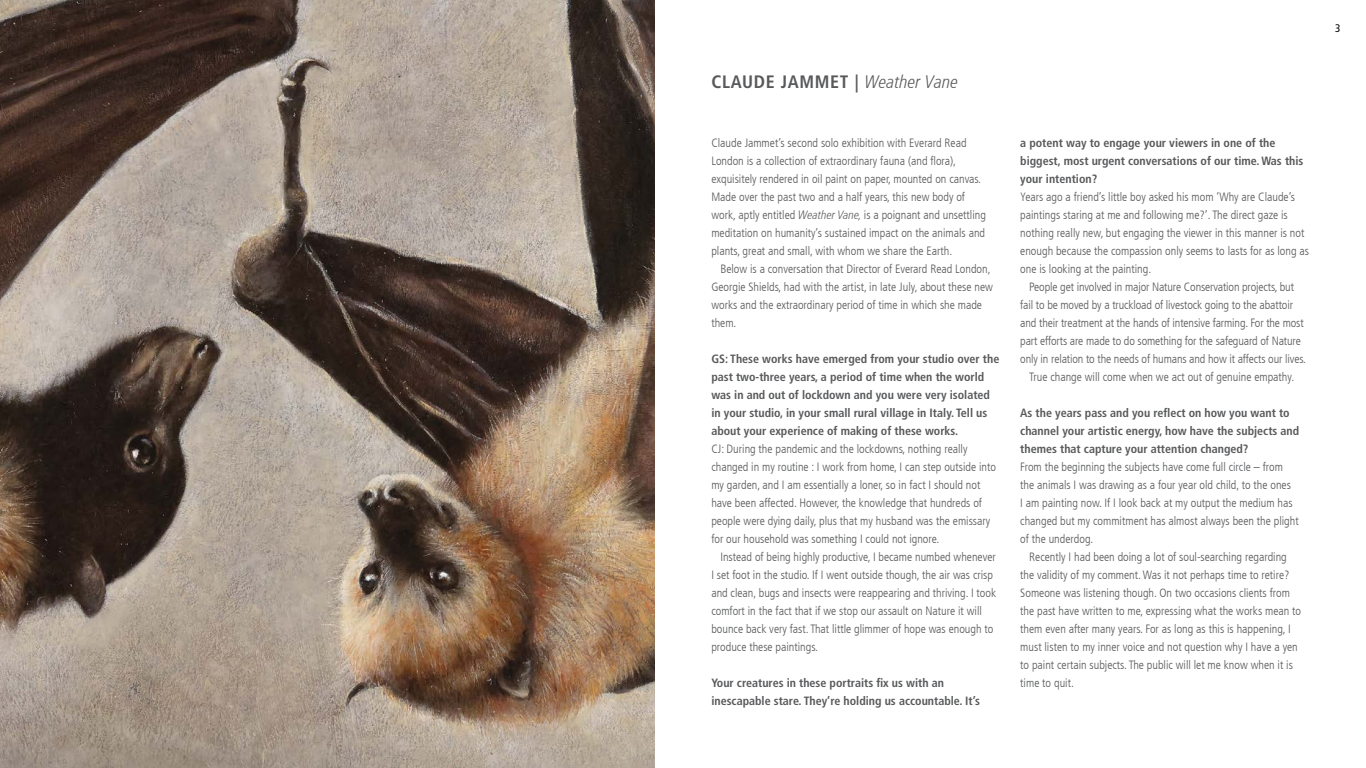
<style>
.page{position:relative;width:1366px;height:768px;background:#fff}
.page>*{position:absolute;margin:0;border:0;box-sizing:border-box;transform-origin:0 0}
.t1{font:700 condensed 18px "Frutiger LT Com";letter-spacing:.04em;color:#58595b}
.t2{font:300 condensed 12px/18px "Frutiger LT Com";color:#58595b}
.t3{font:700 condensed 12px/18px "Frutiger LT Com";color:#58595b}
.t4{font:condensed 11px "Frutiger LT Com";color:#000}
.s1{font-weight:300;font-style:italic}
.s2{font-style:italic}
</style>
<div class="page">
<img style="left:0;top:0;width:655px;height:768px">
<h1 class="t1" style="left:711px;top:71px;width:248px">CLAUDE JAMMET | <span class="s1">Weather Vane</span></h1>
<p class="t2" style="left:711px;top:134px;width:276px">Claude Jammet’s second solo exhibition with Everard Read London is a collection of extraordinary fauna (and flora), exquisitely rendered in oil paint on paper, mounted on canvas.<br>Made over the past two and a half years, this new body of work, aptly entitled <span class="s2">Weather Vane,</span> is a poignant and unsettling meditation on humanity’s sustained impact on the animals and plants, great and small, with whom we share the Earth.</p>
<p class="t2" style="left:711px;top:260px;width:283px;text-indent:9px">Below is a conversation that Director of Everard Read London, Georgie Shields, had with the artist, in late July, about these new works and the extraordinary period of time in which she made them.</p>
<p class="t3" style="left:711px;top:350px;width:290px">GS: These works have emerged from your studio over the past two-three years, a period of time when the world was in and out of lockdown and you were very isolated in your studio, in your small rural village in Italy. Tell us about your experience of making of these works.</p>
<p class="t2" style="left:711px;top:440px;width:286px">CJ: During the pandemic and the lockdowns, nothing really changed in my routine : I work from home, I can step outside into my garden, and I am essentially a loner, so in fact I should not have been affected. However, the knowledge that hundreds of people were dying daily, plus that my husband was the emissary for our household was something I could not ignore.</p>
<p class="t2" style="left:711px;top:548px;width:286px;text-indent:9px">Instead of being highly productive, I became numbed whenever I set foot in the studio. If I went outside though, the air was crisp and clean, bugs and insects were reappearing and thriving. I took comfort in the fact that if we stop our assault on Nature it will bounce back very fast. That little glimmer of hope was enough to produce these paintings.</p>
<p class="t3" style="left:711px;top:674px;width:270px">Your creatures in these portraits fix us with an inescapable stare. They’re holding us accountable. It’s</p>
<p class="t3" style="left:1020px;top:134px;width:285px">a potent way to engage your viewers in one of the biggest, most urgent conversations of our time. Was this your intention?</p>
<p class="t2" style="left:1020px;top:188px;width:290px">Years ago a friend’s little boy asked his mom ’Why are Claude’s paintings staring at me and following me?’. The direct gaze is nothing really new, but engaging the viewer in this manner is not enough because the compassion only seems to lasts for as long as one is looking at the painting.</p>
<p class="t2" style="left:1029px;top:278px;width:266px">People get involved in major Nature Conservation projects, but</p>
<p class="t2" style="left:1020px;top:296px;width:274px">fail to be moved by a truckload of livestock going to the abattoir</p>
<p class="t2" style="left:1020px;top:314px;width:285px">and their treatment at the hands of intensive farming. For the most</p>
<p class="t2" style="left:1020px;top:332px;width:282px">part efforts are made to do something for the safeguard of Nature</p>
<p class="t2" style="left:1020px;top:350px;width:287px">only in relation to the needs of humans and how it affects our lives.</p>
<p class="t2" style="left:1029px;top:368px;width:266px">True change will come when we act out of genuine empathy.</p>
<p class="t3" style="left:1020px;top:404px;width:280px">As the years pass and you reflect on how you want to channel your artistic energy, how have the subjects and themes that capture your attention changed?</p>
<p class="t2" style="left:1020px;top:458px;width:280px">From the beginning the subjects have come full circle – from the animals I was drawing as a four year old child, to the ones<br>I am painting now. If I look back at my output the medium has changed but my commitment has almost always been the plight of the underdog.</p>
<p class="t2" style="left:1020px;top:548px;width:282px;text-indent:9px">Recently I had been doing a lot of soul-searching regarding the validity of my comment. Was it not perhaps time to retire?<br>Someone was listening though. On two occasions clients from the past have written to me, expressing what the works mean to them even after many years. For as long as this is happening, I must listen to my inner voice and not question why I have a yen to paint certain subjects. The public will let me know when it is time to quit.</p>
<p class="t4" style="left:1335px;top:22px;width:7px">3</p>
</div>
